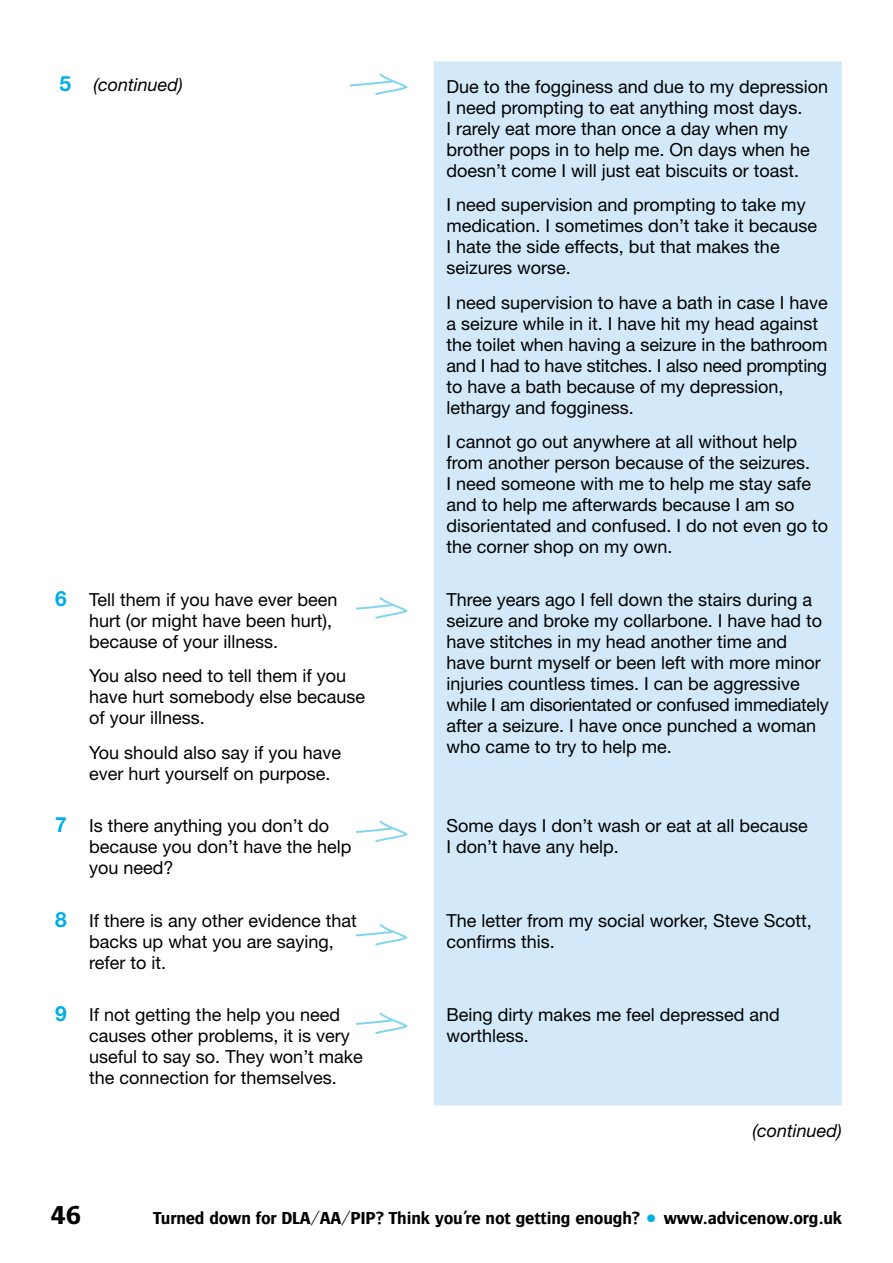
<style>
.page{position:relative;width:893px;height:1263px;background:#fff}
.page>*{position:absolute;margin:0;border:0;box-sizing:border-box;transform-origin:0 0}
.t1{font:700 27px "Bosis";color:#000}
.t2{font:18px/21px "Helvetica Neue";color:#000}
.t3{font:700 18px "Bosis";letter-spacing:-.005em;color:#000}
.t4{font:italic 18px "Helvetica Neue";color:#000}
.s1{font-weight:700;font-style:normal;font-size:21px;color:#00aee7}
.s2{font-weight:700;font-size:21px;color:#00aee7}
.s3{font-size:30px;color:#00aee7}
</style>
<div class="page">
<svg style="left:351px;top:73px;width:57px;height:22px"></svg>
<svg style="left:356px;top:597px;width:52px;height:22px"></svg>
<svg style="left:356px;top:820px;width:52px;height:23px"></svg>
<svg style="left:356px;top:1012px;width:52px;height:22px"></svg>
<svg style="left:356px;top:924px;width:52px;height:22px"></svg>
<div style="left:434px;top:61px;width:408px;height:1044px;background:#d3e9f9"></div>
<p class="t4" style="left:60px;top:74px;width:125px"><span class="s1">5</span> (continued)</p>
<p class="t2" style="left:89px;top:588px;width:250px;text-indent:-34px"><span class="s2">6</span> Tell them if you have ever been hurt (or might have been hurt), because of your illness.</p>
<p class="t2" style="left:89px;top:665px;width:277px">You also need to tell them if you have hurt somebody else because of your illness.</p>
<p class="t2" style="left:89px;top:741px;width:253px">You should also say if you have ever hurt yourself on purpose.</p>
<p class="t2" style="left:446px;top:75px;width:383px">Due to the fogginess and due to my depression I need prompting to eat anything most days.<br>I rarely eat more than once a day when my brother pops in to help me. On days when he doesn’t come I will just eat biscuits or toast.</p>
<p class="t2" style="left:446px;top:194px;width:372px">I need supervision and prompting to take my medication. I sometimes don’t take it because I hate the side effects, but that makes the seizures worse.</p>
<p class="t2" style="left:446px;top:292px;width:383px">I need supervision to have a bath in case I have a seizure while in it. I have hit my head against the toilet when having a seizure in the bathroom and I had to have stitches. I also need prompting to have a bath because of my depression, lethargy and fogginess.</p>
<p class="t2" style="left:446px;top:431px;width:383px">I cannot go out anywhere at all without help from another person because of the seizures.<br>I need someone with me to help me stay safe and to help me afterwards because I am so disorientated and confused. I do not even go to the corner shop on my own.</p>
<p class="t2" style="left:446px;top:588px;width:384px">Three years ago I fell down the stairs during a seizure and broke my collarbone. I have had to have stitches in my head another time and have burnt myself or been left with more minor injuries countless times. I can be aggressive while I am disorientated or confused immediately after a seizure. I have once punched a woman who came to try to help me.</p>
<p class="t2" style="left:89px;top:815px;width:264px;text-indent:-34px"><span class="s2">7</span> Is there anything you don’t do because you don’t have the help you need?</p>
<p class="t2" style="left:446px;top:815px;width:363px">Some days I don’t wash or eat at all because<br>I don’t have any help.</p>
<p class="t2" style="left:89px;top:909px;width:269px;text-indent:-34px"><span class="s2">8</span> If there is any other evidence that backs up what you are saying, refer to it.</p>
<p class="t2" style="left:446px;top:909px;width:367px">The letter from my social worker, Steve Scott, confirms this.</p>
<p class="t2" style="left:89px;top:1004px;width:275px;text-indent:-34px"><span class="s2">9</span> If not getting the help you need causes other problems, it is very useful to say so. They won’t make the connection for themselves.</p>
<p class="t2" style="left:446px;top:1004px;width:335px">Being dirty makes me feel depressed and worthless.</p>
<p class="t4" style="left:753px;top:1120px;width:91px">(continued)</p>
<h1 class="t1" style="left:51px;top:1200px;width:32px">46</h1>
<p class="t3" style="left:153px;top:1208px;width:691px">Turned down for DLA/AA/PIP? Think you’re not getting enough? <span class="s3">•</span> www.advicenow.org.uk</p>
</div>
